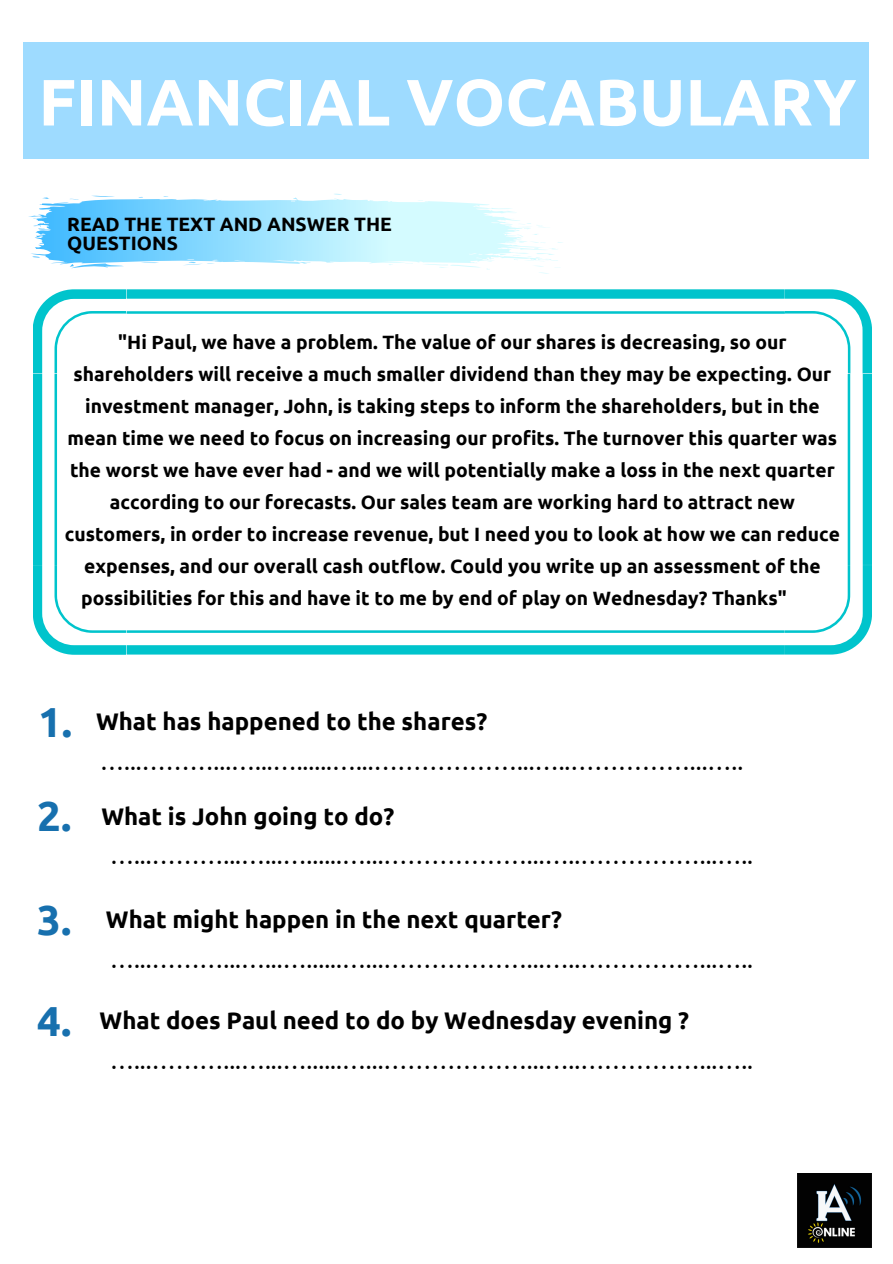
<style>
.page{position:relative;width:893px;height:1264px;background:#fff}
.page>*{position:absolute;margin:0;border:0;box-sizing:border-box;transform-origin:0 0}
.t1{font:700 65.55px "Ubuntu";color:#fff}
.t2{font:700 42px "Ubuntu";color:#1770ae}
.t3{font:24px "Ubuntu";color:#000}
.t4{font:700 24px "Ubuntu";color:#000}
.t5{font:700 19.35px/19.6px "Ubuntu";color:#000}
.t6{font:700 19.2px "Ubuntu";color:#000}
.s1{font-size:42px;color:#1770ae}
</style>
<div class="page">
<img style="left:797px;top:1173px;width:74px;height:74px">
<div style="left:23px;top:42px;width:845px;height:117px;background:#9edbff"></div>
<svg style="left:28px;top:194px;width:535px;height:79px"></svg>
<svg style="left:33px;top:289px;width:839px;height:365px"></svg>
<h1 class="t1" style="left:38px;top:64px;width:819px">FINANCIAL VOCABULARY</h1>
<p class="t5" style="left:67px;top:214px;width:326px">READ THE TEXT AND ANSWER THE<br>QUESTIONS</p>
<p class="t6" style="left:118px;top:331px;width:669px">"Hi Paul, we have a problem. The value of our shares is decreasing, so our</p>
<p class="t6" style="left:74px;top:363px;width:759px">shareholders will receive a much smaller dividend than they may be expecting. Our</p>
<p class="t6" style="left:85px;top:395px;width:736px">investment manager, John, is taking steps to inform the shareholders, but in the</p>
<p class="t6" style="left:68px;top:427px;width:771px">mean time we need to focus on increasing our profits. The turnover this quarter was</p>
<p class="t6" style="left:70px;top:459px;width:766px">the worst we have ever had - and we will potentially make a loss in the next quarter</p>
<p class="t6" style="left:110px;top:491px;width:686px">according to our forecasts. Our sales team are working hard to attract new</p>
<p class="t6" style="left:65px;top:523px;width:776px">customers, in order to increase revenue, but I need you to look at how we can reduce</p>
<p class="t6" style="left:84px;top:555px;width:738px">expenses, and our overall cash outflow. Could you write up an assessment of the</p>
<p class="t6" style="left:81px;top:587px;width:706px">possibilities for this and have it to me by end of play on Wednesday? Thanks"</p>
<p class="t4" style="left:38px;top:707px;width:450px"><span class="s1">1</span> What has happened to the shares?</p>
<h2 class="t2" style="left:62px;top:697px;width:12px">.</h2>
<p class="t3" style="left:100px;top:747px;width:644px">…...………...…...…......…...………………...…..……………...…..</p>
<p class="t4" style="left:37px;top:802px;width:358px"><span class="s1">2</span> What is John going to do?</p>
<h2 class="t2" style="left:61px;top:792px;width:12px">.</h2>
<p class="t3" style="left:110px;top:841px;width:644px">…...………...…...…......…...………………...…..……………...…..</p>
<p class="t4" style="left:37px;top:905px;width:526px"><span class="s1">3</span> What might happen in the next quarter?</p>
<h2 class="t2" style="left:61px;top:895px;width:12px">.</h2>
<p class="t3" style="left:110px;top:945px;width:644px">…...………...…...…......…...………………...…..……………...…..</p>
<p class="t4" style="left:37px;top:1006px;width:653px"><span class="s1">4</span> What does Paul need to do by Wednesday evening ?</p>
<h2 class="t2" style="left:61px;top:996px;width:12px">.</h2>
<p class="t3" style="left:110px;top:1046px;width:644px">…...………...…...…......…...………………...…..……………...…..</p>
</div>
